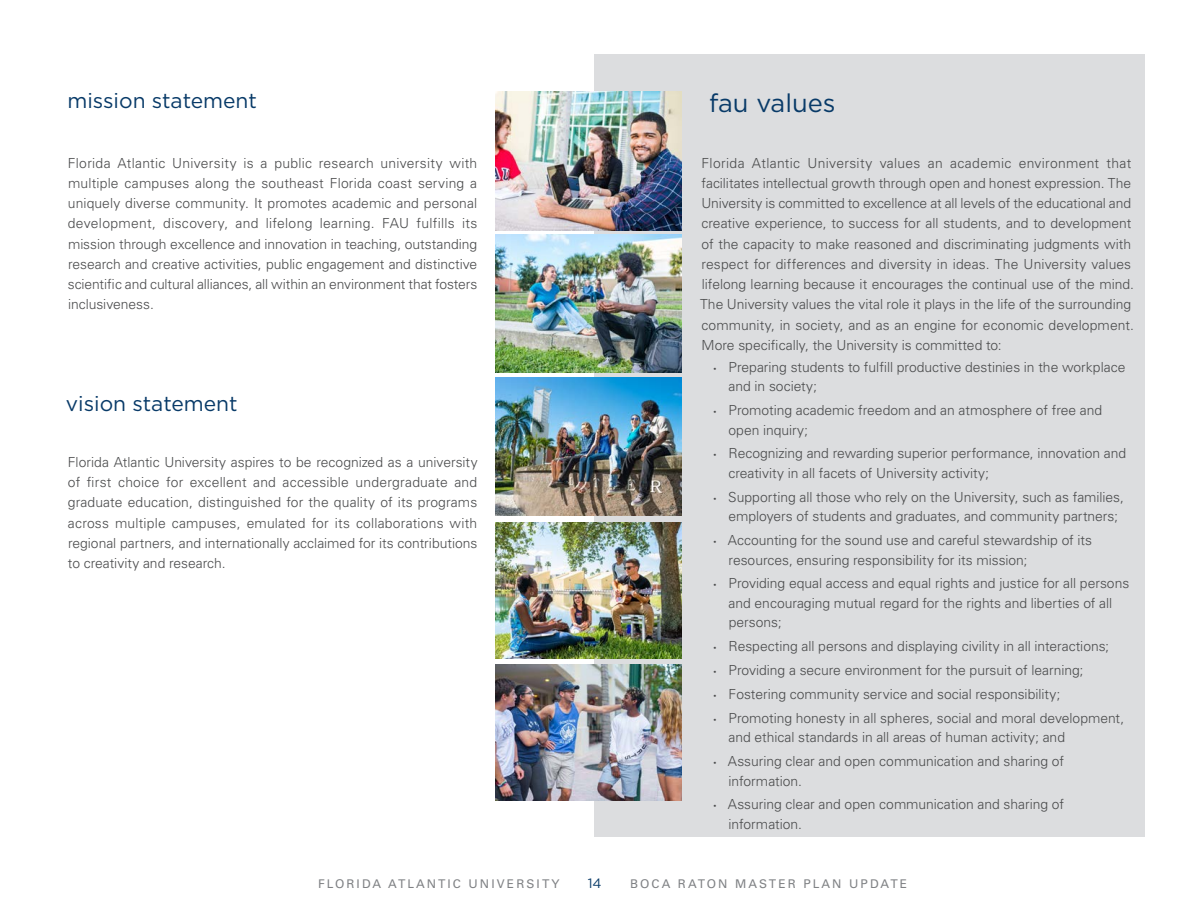
<style>
.page{position:relative;width:1188px;height:918px;background:#fff}
.page>*{position:absolute;margin:0;border:0;box-sizing:border-box;transform-origin:0 0}
.t1{font:25.5px "Gotham";color:#083a68}
.t2{font:21px "Gotham";color:#083a68}
.t3{font:300 13.8px/20.2px "Univers LT Std";color:#4b4c4d}
.t4{font:13.5px "Gotham";color:#083a68}
.t5{font:12px "Univers LT Std";letter-spacing:.175em;color:#808285}
.s1{font-family:"Scala Sans Pro"}
</style>
<div class="page">
<div style="left:594px;top:54px;width:551px;height:783px;background:#dcdddf"></div>
<img style="left:496px;top:91px;width:185px;height:139px">
<img style="left:496px;top:664px;width:185px;height:137px">
<img style="left:496px;top:378px;width:185px;height:138px">
<img style="left:496px;top:522px;width:185px;height:136px">
<img style="left:496px;top:235px;width:185px;height:138px">
<h2 class="t2" style="left:67px;top:87px;width:191px">mission statement</h2>
<p class="t3" style="left:68px;top:153px;width:411px;text-align:justify">Florida Atlantic University is a public research university with multiple campuses along the southeast Florida coast serving a uniquely diverse community. It promotes academic and personal development, discovery, and lifelong learning. FAU fulfills its mission through excellence and innovation in teaching, outstanding research and creative activities, public engagement and distinctive scientific and cultural alliances, all within an environment that fosters inclusiveness.</p>
<h2 class="t2" style="left:66px;top:390px;width:173px">vision statement</h2>
<p class="t3" style="left:68px;top:452px;width:411px;text-align:justify">Florida Atlantic University aspires to be recognized as a university of first choice for excellent and accessible undergraduate and graduate education, distinguished for the quality of its programs across multiple campuses, emulated for its collaborations with regional partners, and internationally acclaimed for its contributions to creativity and research.</p>
<h1 class="t1" style="left:709px;top:86px;width:128px">fau values</h1>
<p class="t3" style="left:700px;top:153px;width:435px">Florida Atlantic University values an academic environment that facilitates intellectual growth through open and honest expression. The University is committed to excellence at all levels of the educational and creative experience, to success for all students, and to development of the capacity to make reasoned and discriminating judgments with respect for differences and diversity in ideas. The University values lifelong learning because it encourages the continual use of the mind.<br>The University values the vital role it plays in the life of the surrounding community, in society, and as an engine for economic development.<br>More specifically, the University is committed to:</p>
<p class="t3" style="left:729px;top:357px;width:398px;line-height:19.5px;text-indent:-16px"><span class="s1">•</span> Preparing students to fulfill productive destinies in the workplace and in society;</p>
<p class="t3" style="left:728px;top:401px;width:375px;line-height:19.5px;text-indent:-16px"><span class="s1">•</span> Promoting academic freedom and an atmosphere of free and open inquiry;</p>
<p class="t3" style="left:728px;top:444px;width:399px;line-height:19.5px;text-indent:-16px"><span class="s1">•</span> Recognizing and rewarding superior performance, innovation and creativity in all facets of University activity;</p>
<p class="t3" style="left:728px;top:487px;width:397px;line-height:19.5px;text-indent:-16px"><span class="s1">•</span> Supporting all those who rely on the University, such as families, employers of students and graduates, and community partners;</p>
<p class="t3" style="left:729px;top:530px;width:365px;line-height:19.5px;text-indent:-16px"><span class="s1">•</span> Accounting for the sound use and careful stewardship of its resources, ensuring responsibility for its mission;</p>
<p class="t3" style="left:729px;top:574px;width:402px;line-height:19.5px;text-indent:-16px"><span class="s1">•</span> Providing equal access and equal rights and justice for all persons and encouraging mutual regard for the rights and liberties of all persons;</p>
<p class="t3" style="left:713px;top:636px;width:398px"><span class="s1">•</span> Respecting all persons and displaying civility in all interactions;</p>
<p class="t3" style="left:713px;top:660px;width:372px"><span class="s1">•</span> Providing a secure environment for the pursuit of learning;</p>
<p class="t3" style="left:713px;top:684px;width:349px"><span class="s1">•</span> Fostering community service and social responsibility;</p>
<p class="t3" style="left:729px;top:708px;width:397px;line-height:19.5px;text-indent:-16px"><span class="s1">•</span> Promoting honesty in all spheres, social and moral development, and ethical standards in all areas of human activity; and</p>
<p class="t3" style="left:729px;top:751px;width:337px;line-height:19.5px;text-indent:-16px"><span class="s1">•</span> Assuring clear and open communication and sharing of information.</p>
<p class="t3" style="left:729px;top:795px;width:337px;line-height:19.5px;text-indent:-16px"><span class="s1">•</span> Assuring clear and open communication and sharing of information.</p>
<p class="t5" style="left:318px;top:876px;width:243px">FLORIDA ATLANTIC UNIVERSITY</p>
<p class="t4" style="left:588px;top:874px;width:15px">14</p>
<p class="t5" style="left:630px;top:876px;width:279px">BOCA RATON MASTER PLAN UPDATE</p>
</div>
